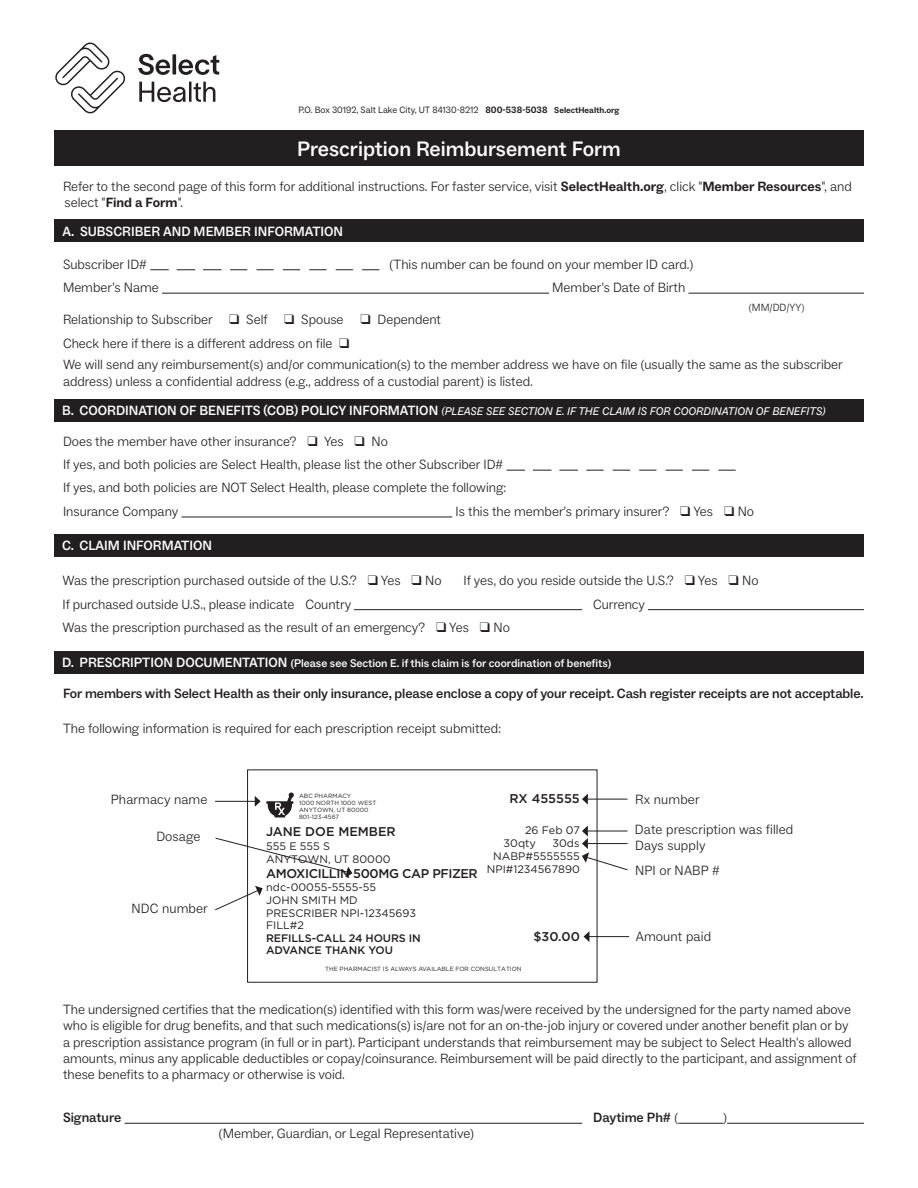
<style>
.page{position:relative;width:918px;height:1188px;background:#fff}
.page>*{position:absolute;margin:0;border:0;box-sizing:border-box;transform-origin:0 0}
.t1{font:500 21px "ABC Social";color:#fff}
.t2{font:300 13.5px/16.2px "ABC Social";color:#231f20}
.t3{font:500 13.5px "ABC Social";letter-spacing:-.005em;color:#231f20}
.t4{font:500 13.5px "ABC Social";color:#fff}
.t5{font:500 12.75px "Gotham";letter-spacing:-.03em;color:#231f20}
.t6{font:500 12.75px "Gotham";color:#231f20}
.t7{font:italic 11.25px "ABC Social";color:#fff}
.t8{font:500 11.25px "ABC Social";color:#fff}
.t9{font:10.95px/13px "Gotham";color:#231f20}
.t10{font:500 10.95px/12.5px "Gotham";letter-spacing:-.01em;color:#231f20}
.t11{font:300 10.5px "ABC Social";color:#231f20}
.t12{font:9.3px "ABC Social";color:#231f20}
.t13{font:6px/7.2px "Gotham";color:#231f20}
.s1{font-weight:700}
.s2{font-weight:700;font-size:8.55px}
.s3{font-weight:500;font-style:normal;font-size:13.5px}
.s4{font-size:13.5px}
.s5{font-weight:400}
.s6{font-weight:300}
</style>
<div class="page">
<div style="left:54px;top:220px;width:810px;height:22px;background:#231f20"></div>
<svg style="left:150px;top:269px;width:19px;height:1px"></svg>
<svg style="left:336px;top:269px;width:17px;height:1px"></svg>
<svg style="left:309px;top:269px;width:18px;height:1px"></svg>
<svg style="left:283px;top:269px;width:17px;height:1px"></svg>
<svg style="left:257px;top:269px;width:17px;height:1px"></svg>
<svg style="left:230px;top:269px;width:17px;height:1px"></svg>
<svg style="left:203px;top:269px;width:19px;height:1px"></svg>
<svg style="left:177px;top:269px;width:18px;height:1px"></svg>
<svg style="left:362px;top:269px;width:17px;height:1px"></svg>
<hr style="left:162px;top:293px;width:387px;height:1px;background:#231f20">
<hr style="left:688px;top:293px;width:176px;height:1px;background:#231f20">
<hr style="left:354px;top:609px;width:228px;height:1px;background:#231f20">
<hr style="left:648px;top:609px;width:216px;height:1px;background:#231f20">
<div style="left:54px;top:651px;width:810px;height:23px;background:#231f20"></div>
<div style="left:54px;top:130px;width:810px;height:36px;background:#231f20"></div>
<svg style="left:507px;top:470px;width:18px;height:1px"></svg>
<svg style="left:692px;top:470px;width:17px;height:1px"></svg>
<svg style="left:666px;top:470px;width:17px;height:1px"></svg>
<svg style="left:639px;top:470px;width:17px;height:1px"></svg>
<svg style="left:613px;top:470px;width:17px;height:1px"></svg>
<svg style="left:586px;top:470px;width:18px;height:1px"></svg>
<svg style="left:559px;top:470px;width:19px;height:1px"></svg>
<svg style="left:533px;top:470px;width:18px;height:1px"></svg>
<svg style="left:718px;top:470px;width:18px;height:1px"></svg>
<hr style="left:181px;top:517px;width:271px;height:1px;background:#231f20">
<div style="left:54px;top:399px;width:810px;height:23px;background:#231f20"></div>
<div style="left:54px;top:534px;width:810px;height:22px;background:#231f20"></div>
<div style="left:247px;top:770px;width:350px;height:213px;border:1px solid #231f20"></div>
<hr style="left:587px;top:799px;width:41px;height:1px;background:#231f20">
<svg style="left:582px;top:794px;width:6px;height:11px"></svg>
<hr style="left:215px;top:801px;width:41px;height:1px;background:#231f20">
<svg style="left:255px;top:793px;width:39px;height:24px"></svg>
<svg style="left:215px;top:837px;width:138px;height:40px"></svg>
<svg style="left:215px;top:886px;width:48px;height:25px"></svg>
<hr style="left:589px;top:936px;width:40px;height:1px;background:#231f20">
<svg style="left:584px;top:931px;width:5px;height:11px"></svg>
<svg style="left:582px;top:826px;width:46px;height:45px"></svg>
<hr style="left:125px;top:1123px;width:457px;height:1px;background:#231f20">
<hr style="left:678px;top:1123px;width:45px;height:1px;background:#231f20">
<hr style="left:727px;top:1123px;width:137px;height:1px;background:#231f20">
<svg style="left:55px;top:42px;width:164px;height:72px"></svg>
<p class="t12" style="left:298px;top:104px;width:323px">P.O. Box 30192, Salt Lake City, UT 84130-8212 <span class="s1">800-538-5038</span> <span class="s2">SelectHealth.org</span></p>
<p class="t1" style="left:297px;top:136px;width:325px">Prescription Reimbursement Form</p>
<p class="t2" style="left:63px;top:178px;width:790px">Refer to the second page of this form for additional instructions. For faster service, visit <span class="s1">SelectHealth.org</span>, click "<span class="s1">Member Resources</span>", and select "<span class="s1">Find a Form</span>".</p>
<p class="t4" style="left:63px;top:223px;width:282px">A. SUBSCRIBER AND MEMBER INFORMATION</p>
<p class="t2" style="left:63px;top:256px;width:85px">Subscriber ID#</p>
<p class="t2" style="left:390px;top:256px;width:305px">(This number can be found on your member ID card.)</p>
<p class="t2" style="left:63px;top:280px;width:97px">Member’s Name</p>
<p class="t2" style="left:552px;top:280px;width:134px">Member’s Date of Birth</p>
<p class="t11" style="left:749px;top:301px;width:57px">(MM/DD/YY)</p>
<p class="t2" style="left:63px;top:312px;width:282px">Relationship to Subscriber ❑ Self ❑ Spouse</p>
<p class="t2" style="left:361px;top:312px;width:82px">❑ Dependent</p>
<p class="t2" style="left:63px;top:335px;width:288px">Check here if there is a different address on file ❑</p>
<p class="t2" style="left:63px;top:357px;width:781px">We will send any reimbursement(s) and/or communication(s) to the member address we have on file (usually the same as the subscriber address) unless a confidential address (e.g., address of a custodial parent) is listed.</p>
<p class="t7" style="left:62px;top:405px;width:765px"><span class="s3">B. COORDINATION OF BENEFITS (COB) POLICY INFORMATION</span> (PLEASE SEE SECTION E. IF THE CLAIM IS FOR COORDINATION OF BENEFITS)</p>
<p class="t2" style="left:63px;top:433px;width:327px">Does the member have other insurance? ❑ Yes ❑ No</p>
<p class="t2" style="left:63px;top:457px;width:442px">If yes, and both policies are Select Health, please list the other Subscriber ID#</p>
<p class="t2" style="left:63px;top:480px;width:445px">If yes, and both policies are NOT Select Health, please complete the following:</p>
<p class="t2" style="left:63px;top:503px;width:117px">Insurance Company</p>
<p class="t2" style="left:456px;top:503px;width:300px">Is this the member’s primary insurer? ❑ Yes ❑ No</p>
<p class="t4" style="left:62px;top:537px;width:152px">C. CLAIM INFORMATION</p>
<p class="t2" style="left:62px;top:573px;width:381px">Was the prescription purchased outside of the U.S.? ❑ Yes ❑ No</p>
<p class="t2" style="left:464px;top:573px;width:296px">If yes, do you reside outside the U.S.? ❑ Yes ❑ No</p>
<p class="t2" style="left:62px;top:596px;width:290px">If purchased outside U.S., please indicate Country</p>
<p class="t2" style="left:593px;top:596px;width:54px">Currency</p>
<p class="t2" style="left:62px;top:619px;width:449px">Was the prescription purchased as the result of an emergency? ❑ Yes ❑ No</p>
<p class="t8" style="left:62px;top:656px;width:551px"><span class="s4">D. PRESCRIPTION DOCUMENTATION</span> (Please see Section E. if this claim is for coordination of benefits)</p>
<p class="t3" style="left:63px;top:685px;width:802px">For members with Select Health as their only insurance, please enclose a copy of your receipt. Cash register receipts are not acceptable.</p>
<p class="t2" style="left:63px;top:720px;width:440px">The following information is required for each prescription receipt submitted:</p>
<p class="t2" style="left:111px;top:792px;width:98px">Pharmacy name</p>
<p class="t2" style="left:156px;top:829px;width:46px">Dosage</p>
<p class="t2" style="left:131px;top:901px;width:78px">NDC number</p>
<p class="t13" style="left:299px;top:792px;width:79px">ABC PHARMACY<br>1000 NORTH 1000 WEST<br>ANYTOWN, UT 80000<br>801-123-4567</p>
<p class="t6" style="left:266px;top:825px;width:131px">JANE DOE MEMBER</p>
<p class="t9" style="left:266px;top:839px;width:126px">555 E 555 S<br>ANYTOWN, UT 80000</p>
<p class="t5" style="left:266px;top:866px;width:213px">AMOXICILLIN 500MG CAP PFIZER</p>
<p class="t9" style="left:266px;top:880px;width:112px">ndc-00055-5555-55<br>JOHN SMITH MD</p>
<p class="t10" style="left:266px;top:919px;width:156px"><span class="s5">FILL#2<br></span>REFILLS-CALL 24 HOURS IN<br>ADVANCE THANK YOU</p>
<p class="t9" style="left:266px;top:906px;width:152px">PRESCRIBER NPI-12345693</p>
<p class="t6" style="left:509px;top:791px;width:72px">RX 455555</p>
<p class="t9" style="left:504px;top:824px;width:78px;text-indent:22px">26 Feb 07<br>30qty</p>
<p class="t9" style="left:493px;top:837px;width:88px;text-align:right">30ds<br>NABP#5555555</p>
<p class="t9" style="left:487px;top:863px;width:95px">NPI#1234567890</p>
<p class="t5" style="left:533px;top:929px;width:48px">$30.00</p>
<p class="t13" style="left:325px;top:965px;width:198px">THE PHARMACIST IS ALWAYS AVAILABLE FOR CONSULTATION</p>
<p class="t2" style="left:635px;top:792px;width:66px">Rx number</p>
<p class="t2" style="left:635px;top:821px;width:160px">Date prescription was filled</p>
<p class="t2" style="left:635px;top:838px;width:72px">Days supply</p>
<p class="t2" style="left:635px;top:863px;width:86px">NPI or NABP #</p>
<p class="t2" style="left:636px;top:928px;width:77px">Amount paid</p>
<p class="t2" style="left:63px;top:1002px;width:795px">The undersigned certifies that the medication(s) identified with this form was/were received by the undersigned for the party named above who is eligible for drug benefits, and that such medications(s) is/are not for an on-the-job injury or covered under another benefit plan or by a prescription assistance program (in full or in part). Participant understands that reimbursement may be subject to Select Health's allowed amounts, minus any applicable deductibles or copay/coinsurance. Reimbursement will be paid directly to the participant, and assignment of these benefits to a pharmacy or otherwise is void.</p>
<p class="t3" style="left:63px;top:1109px;width:60px">Signature</p>
<p class="t3" style="left:593px;top:1109px;width:87px">Daytime Ph# <span class="s6">(</span></p>
<p class="t2" style="left:723px;top:1110px;width:5px">)</p>
<p class="t2" style="left:219px;top:1126px;width:257px">(Member, Guardian, or Legal Representative)</p>
</div>
